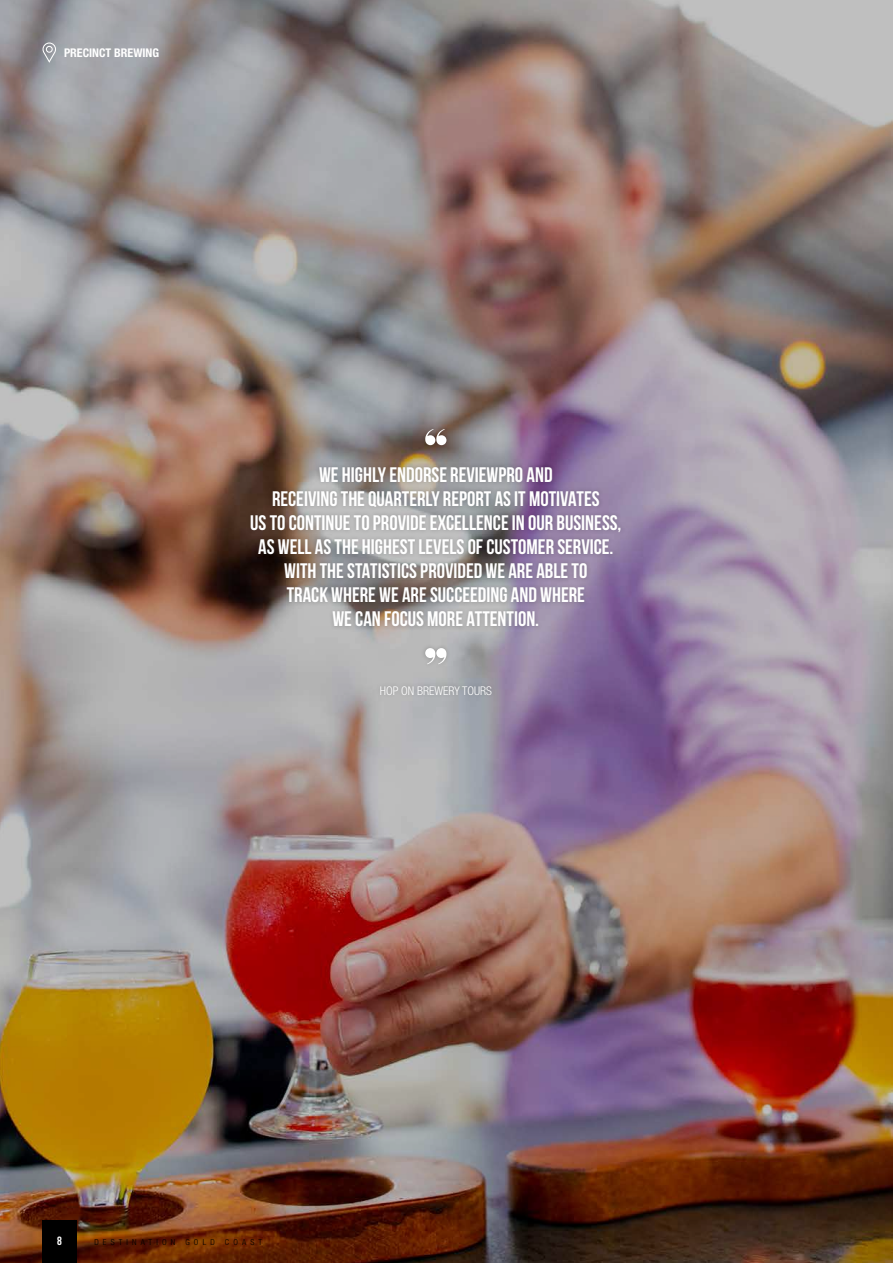
<style>
.page{position:relative;width:893px;height:1263px;background:#fff}
.page>*{position:absolute;margin:0;border:0;box-sizing:border-box;transform-origin:0 0}
.t1{font:700 21px/24px "Bebas Neue";color:#fff;text-align:center}
.t2{font:300 condensed 12px "Helvetica Neue LT Std";color:#fff}
.t3{font:700 condensed 12px "Helvetica Neue LT Std";color:#fff}
.t4{font:700 12px "Bebas Neue";color:#fff}
.t5{font:300 condensed 8.25px "Helvetica Neue LT Std";letter-spacing:.5em;color:#000}
</style>
<div class="page">
<img style="left:0;top:0;width:893px;height:1263px">
<div style="left:246px;top:462px;width:379px;height:169px;background:#000;opacity:.2"></div>
<div style="left:420px;top:425px;width:31px;height:25px;background:#000;opacity:.2"></div>
<svg style="left:425px;top:429px;width:21px;height:16px"></svg>
<div style="left:420px;top:643px;width:31px;height:25px;background:#b6b6b7"></div>
<svg style="left:425px;top:648px;width:22px;height:16px"></svg>
<div style="left:376px;top:682px;width:120px;height:17px;background:#000;opacity:.2"></div>
<div style="left:43px;top:1220px;width:34px;height:43px;background:#000"></div>
<svg style="left:43px;top:43px;width:13px;height:20px"></svg>
<p class="t3" style="left:64px;top:45px;width:97px">PRECINCT BREWING</p>
<p class="t1" style="left:250px;top:463px;width:373px">WE HIGHLY ENDORSE REVIEWPRO AND<br>RECEIVING THE QUARTERLY REPORT AS IT MOTIVATES<br>US TO CONTINUE TO PROVIDE EXCELLENCE IN OUR BUSINESS, AS WELL AS THE HIGHEST LEVELS OF CUSTOMER SERVICE.<br>WITH THE STATISTICS PROVIDED WE ARE ABLE TO<br>TRACK WHERE WE ARE SUCCEEDING AND WHERE<br>WE CAN FOCUS MORE ATTENTION.</p>
<p class="t2" style="left:380px;top:684px;width:114px">HOP ON BREWERY TOURS</p>
<p class="t4" style="left:57px;top:1234px;width:6px">8</p>
<p class="t5" style="left:94px;top:1237px;width:169px">DESTINATION GOLD COAST</p>
</div>
